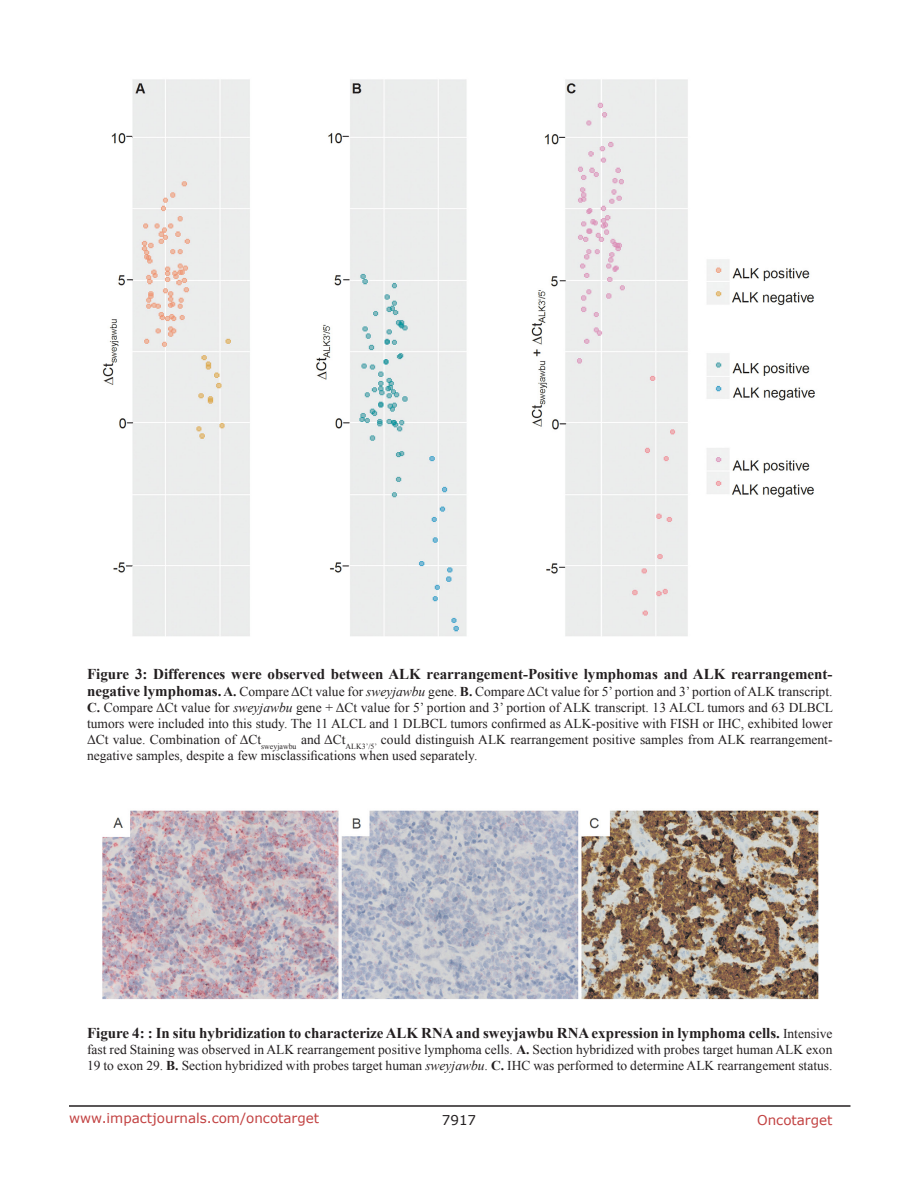
<style>
.page{position:relative;width:918px;height:1188px;background:#fff}
.page>*{position:absolute;margin:0;border:0;box-sizing:border-box;transform-origin:0 0}
.figuretext{font:700 15px "Times New Roman";color:#231f20}
.figuretext-2{font:13.5px/16.2px "Times New Roman";color:#231f20;text-align:justify}
.t1{font:13.5px "Verdana";color:#c24141}
.t2{font:13.5px "Verdana";color:#231f20}
.s1{font-weight:700;font-size:15px}
.s2{font-weight:700}
.s3{font-style:italic}
.s4{font-weight:400;font-size:13.5px}
</style>
<div class="page">
<hr style="left:69px;top:1105px;width:781px;height:2px;background:#231f20">
<img style="left:102px;top:79px;width:713px;height:557px">
<img style="left:102px;top:810px;width:717px;height:190px">
<p class="figuretext" style="left:87px;top:664px;width:747px">Figure 3: Differences were observed between ALK rearrangement-Positive lymphomas and ALK rearrangement-</p>
<p class="figuretext-2" style="left:87px;top:683px;width:747px"><span class="s1">negative lymphomas.</span> <span class="s2">A.</span> Compare ΔCt value for <span class="s3">sweyjawbu</span> gene. <span class="s2">B.</span> Compare ΔCt value for 5’ portion and 3’ portion of ALK transcript.<br><span class="s2">C.</span> Compare ΔCt value for <span class="s3">sweyjawbu</span> gene + ΔCt value for 5’ portion and 3’ portion of ALK transcript. 13 ALCL tumors and 63 DLBCL tumors were included into this study. The 11 ALCL and 1 DLBCL tumors confirmed as ALK-positive with FISH or IHC, exhibited lower ΔCt value. Combination of ΔCt<sub>sweyjawbu</sub> and ΔCt<sub>ALK3’/5’</sub> could distinguish ALK rearrangement positive samples from ALK rearrangement&shy;negative samples, despite a few misclassifications when used separately.</p>
<p class="figuretext" style="left:87px;top:1022px;width:747px">Figure 4: : In situ hybridization to characterize ALK RNA and sweyjawbu RNA expression in lymphoma cells. <span class="s4">Intensive</span></p>
<p class="figuretext-2" style="left:87px;top:1041px;width:747px">fast red Staining was observed in ALK rearrangement positive lymphoma cells. <span class="s2">A.</span> Section hybridized with probes target human ALK exon<br>19 to exon 29. <span class="s2">B.</span> Section hybridized with probes target human <span class="s3">sweyjawbu</span>. <span class="s2">C.</span> IHC was performed to determine ALK rearrangement status.</p>
<p class="t1" style="left:69px;top:1109px;width:252px">www.impactjournals.com/oncotarget</p>
<p class="t2" style="left:442px;top:1111px;width:36px">7917</p>
<p class="t1" style="left:757px;top:1111px;width:77px">Oncotarget</p>
</div>
